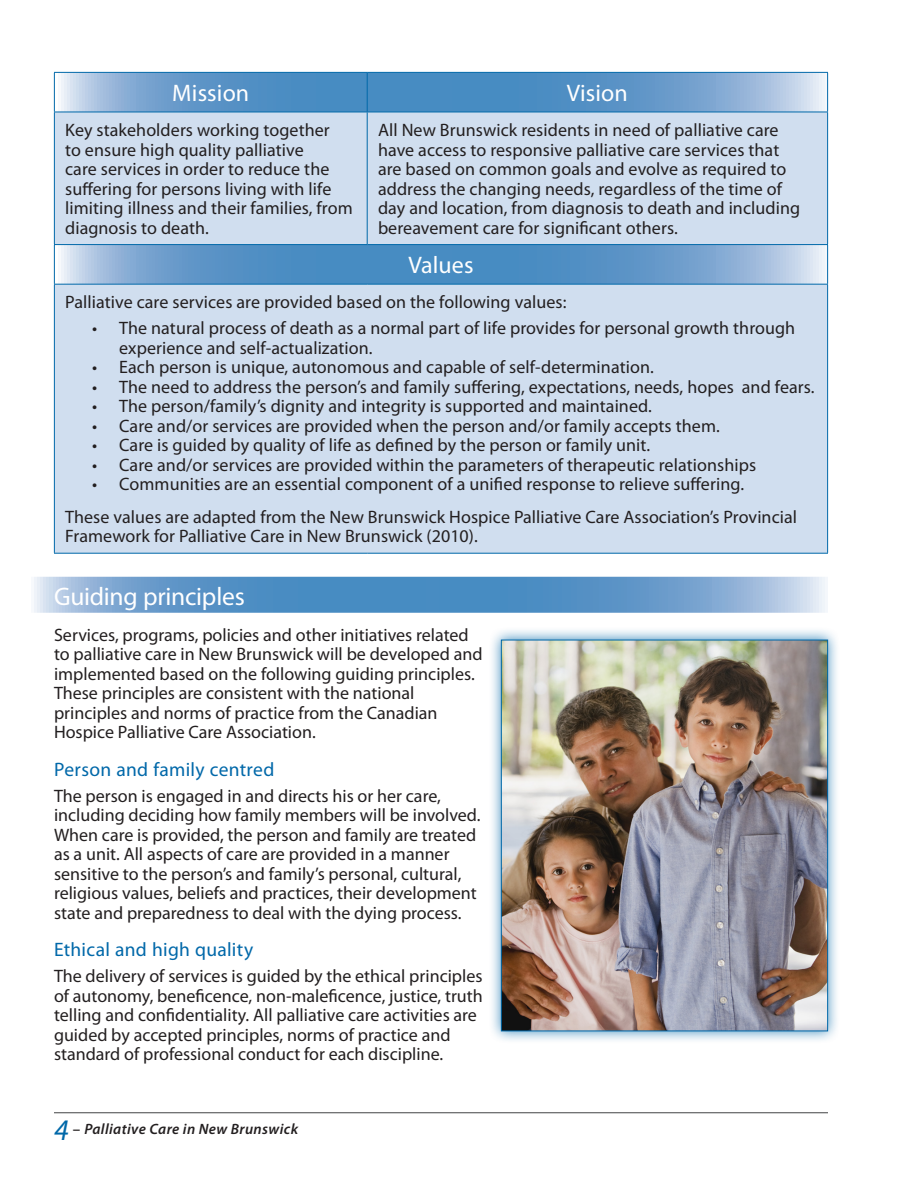
<style>
.page{position:relative;width:918px;height:1188px;background:#fff}
.page>*{position:absolute;margin:0;border:0;box-sizing:border-box;transform-origin:0 0}
.Heading_1{font:25.5px "Myriad Pro";letter-spacing:-.01em;color:#fff}
.table_head{font:24px "Myriad Pro";letter-spacing:.005em;color:#fff}
.Heading_2{font:19.5px "Myriad Pro";letter-spacing:.015em;color:#0068a9}
.text_1_column{font:18px/19.5px "Myriad Pro";color:#231f20}
.table_text{font:18px/19.5px "Myriad Pro";letter-spacing:.005em;color:#231f20}
.t1{font:italic 600 15px "Myriad Pro";letter-spacing:.025em;color:#231f20}
.s1{font-weight:400;font-size:30px;color:#0068a9}
.s2{font-style:normal}
</style>
<div class="page">
<hr style="left:54px;top:1112px;width:774px;height:1px;background:#57585a">
<svg style="left:34px;top:577px;width:794px;height:36px;background:#6c9fcc"></svg>
<svg style="left:55px;top:73px;width:772px;height:39px;background:#6a9ecc"></svg>
<svg style="left:55px;top:113px;width:772px;height:440px;background:#c6d8eb"></svg>
<hr style="left:54px;top:72px;width:313px;height:1px;background:#0068a9">
<hr style="left:54px;top:73px;width:1px;height:39px;background:#0068a9">
<hr style="left:367px;top:72px;width:461px;height:1px;background:#0068a9">
<hr style="left:367px;top:73px;width:1px;height:39px;background:#0068a9">
<hr style="left:827px;top:73px;width:1px;height:39px;background:#0068a9">
<hr style="left:54px;top:112px;width:313px;height:1px;background:#0068a9">
<hr style="left:54px;top:112px;width:1px;height:132px;background:#0068a9">
<hr style="left:367px;top:112px;width:461px;height:1px;background:#0068a9">
<hr style="left:367px;top:112px;width:1px;height:132px;background:#0068a9">
<hr style="left:827px;top:112px;width:1px;height:132px;background:#0068a9">
<hr style="left:54px;top:244px;width:313px;height:1px;background:#0068a9">
<hr style="left:54px;top:245px;width:1px;height:39px;background:#0068a9">
<hr style="left:367px;top:244px;width:461px;height:1px;background:#0068a9">
<hr style="left:827px;top:245px;width:1px;height:39px;background:#0068a9">
<hr style="left:54px;top:284px;width:313px;height:1px;background:#0068a9">
<hr style="left:54px;top:285px;width:1px;height:268px;background:#0068a9">
<hr style="left:367px;top:284px;width:461px;height:1px;background:#0068a9">
<hr style="left:827px;top:285px;width:1px;height:268px;background:#0068a9">
<hr style="left:54px;top:553px;width:313px;height:1px;background:#0068a9">
<hr style="left:367px;top:553px;width:461px;height:1px;background:#0068a9">
<div style="left:489px;top:627px;width:352px;height:417px;background:#0068a9;opacity:.75"></div>
<img style="left:503px;top:642px;width:323px;height:387px">
<div style="left:501px;top:640px;width:327px;height:391px;border:1px solid #0068a9"></div>
<p class="table_head" style="left:172px;top:80px;width:79px">Mission</p>
<p class="table_head" style="left:567px;top:80px;width:62px">Vision</p>
<p class="table_text" style="left:65px;top:121px;width:289px">Key stakeholders working together<br>to ensure high quality palliative<br>care services in order to reduce the suffering for persons living with life limiting illness and their families, from diagnosis to death.</p>
<p class="table_text" style="left:378px;top:121px;width:424px">All New Brunswick residents in need of palliative care have access to responsive palliative care services that are based on common goals and evolve as required to address the changing needs, regardless of the time of day and location, from diagnosis to death and including bereavement care for significant others.</p>
<p class="table_head" style="left:408px;top:252px;width:67px">Values</p>
<p class="table_text" style="left:65px;top:293px;width:503px">Palliative care services are provided based on the following values:</p>
<p class="text_1_column" style="left:119px;top:319px;width:678px;text-indent:-27px">• The natural process of death as a normal part of life provides for personal growth through experience and self-actualization.</p>
<p class="text_1_column" style="left:92px;top:358px;width:563px">• Each person is unique, autonomous and capable of self-determination.</p>
<p class="text_1_column" style="left:92px;top:378px;width:724px">• The need to address the person’s and family suffering, expectations, needs, hopes and fears.</p>
<p class="text_1_column" style="left:92px;top:397px;width:561px">• The person/family’s dignity and integrity is supported and maintained.</p>
<p class="text_1_column" style="left:92px;top:417px;width:629px">• Care and/or services are provided when the person and/or family accepts them.</p>
<p class="text_1_column" style="left:92px;top:436px;width:560px">• Care is guided by quality of life as defined by the person or family unit.</p>
<p class="text_1_column" style="left:92px;top:456px;width:666px">• Care and/or services are provided within the parameters of therapeutic relationships</p>
<p class="text_1_column" style="left:92px;top:475px;width:653px">• Communities are an essential component of a unified response to relieve suffering.</p>
<p class="table_text" style="left:65px;top:507px;width:734px">These values are adapted from the New Brunswick Hospice Palliative Care Association’s Provincial<br>Framework for Palliative Care in New Brunswick (2010).</p>
<h1 class="Heading_1" style="left:54px;top:583px;width:192px">Guiding principles</h1>
<p class="text_1_column" style="left:54px;top:625px;width:430px">Services, programs, policies and other initiatives related to palliative care in New Brunswick will be developed and implemented based on the following guiding principles.<br>These principles are consistent with the national principles and norms of practice from the Canadian Hospice Palliative Care Association.</p>
<h2 class="Heading_2" style="left:54px;top:759px;width:222px">Person and family centred</h2>
<p class="text_1_column" style="left:54px;top:786px;width:428px">The person is engaged in and directs his or her care, including deciding how family members will be involved.<br>When care is provided, the person and family are treated as a unit. All aspects of care are provided in a manner sensitive to the person’s and family’s personal, cultural, religious values, beliefs and practices, their development state and preparedness to deal with the dying process.</p>
<h2 class="Heading_2" style="left:54px;top:939px;width:201px">Ethical and high quality</h2>
<p class="text_1_column" style="left:54px;top:967px;width:430px">The delivery of services is guided by the ethical principles of autonomy, beneficence, non-maleficence, justice, truth telling and confidentiality. All palliative care activities are guided by accepted principles, norms of practice and standard of professional conduct for each discipline.</p>
<p class="t1" style="left:54px;top:1121px;width:246px"><span class="s1">4</span> <span class="s2">–</span> Palliative Care in New Brunswick</p>
</div>
